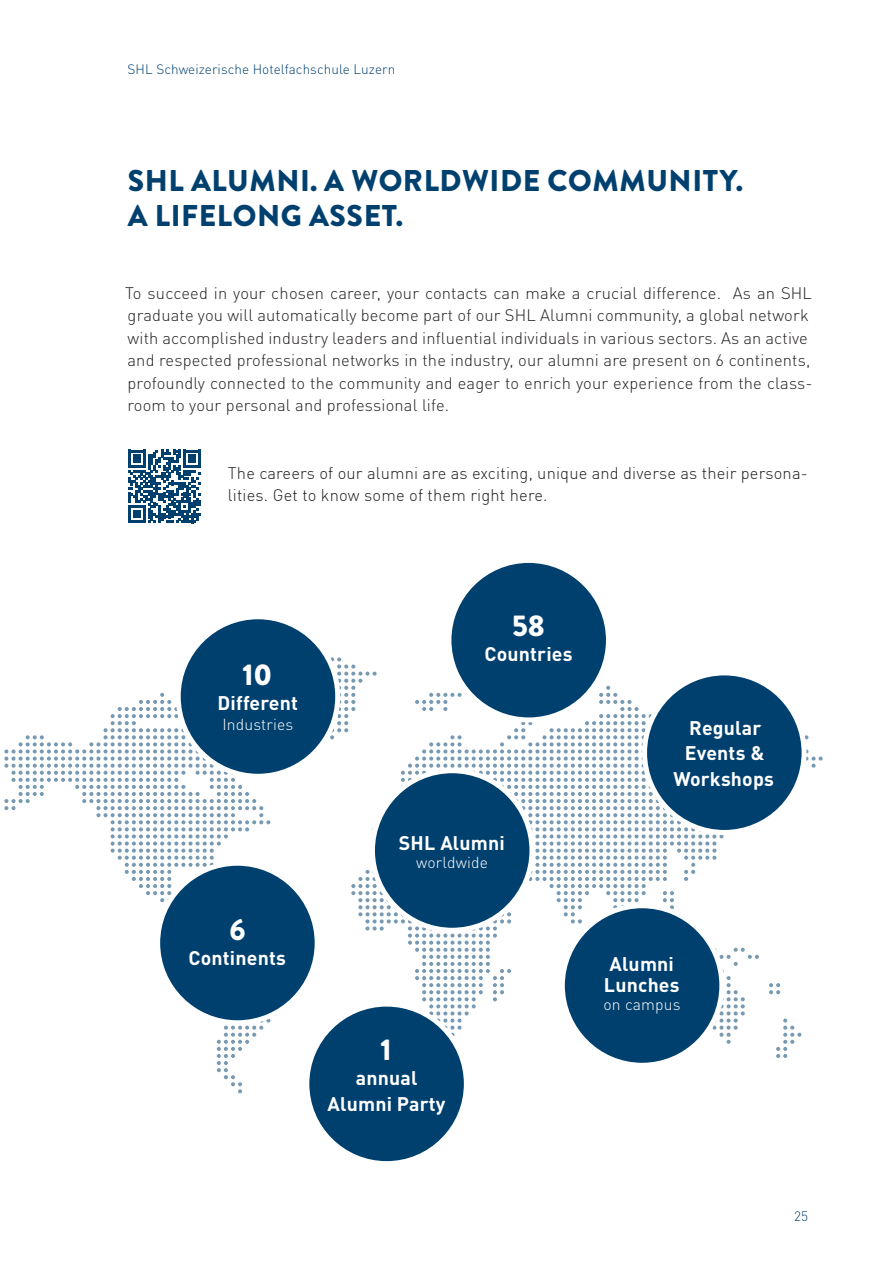
<style>
.page{position:relative;width:893px;height:1263px;background:#fff}
.page>*{position:absolute;margin:0;border:0;box-sizing:border-box;transform-origin:0 0}
.t1{font:900 30px/34.5px "Brandon Grotesque";letter-spacing:.02em;color:#00406f}
.t2{font:900 30px "Brandon Grotesque";color:#fff}
.t3{font:700 19.5px/25.5px "DIN Pro";letter-spacing:.01em;color:#fff;text-align:center}
.t4{font:300 16.5px/22.5px "DIN Pro";letter-spacing:.01em;color:#231f20}
.t5{font:300 16.5px/22.5px "DIN";letter-spacing:.01em;color:#231f20}
.t6{font:300 15.75px "DIN Pro";letter-spacing:.01em;color:#fff}
.t7{font:300 13.5px "DIN Pro";letter-spacing:.005em;color:#00406f}
</style>
<div class="page">
<svg style="left:4px;top:657px;width:819px;height:436px"></svg>
<div style="left:562px;top:906px;width:160px;height:159px;background:#00406f;border-radius:50%"></div>
<div style="left:560px;top:903px;width:164px;height:165px;border:5px solid #fff;border-radius:50%"></div>
<div style="left:178px;top:617px;width:160px;height:159px;background:#00406f;border-radius:50%"></div>
<div style="left:176px;top:614px;width:164px;height:165px;border:5px solid #fff;border-radius:50%"></div>
<div style="left:449px;top:560px;width:159px;height:160px;background:#00406f;border-radius:50%"></div>
<div style="left:446px;top:558px;width:165px;height:164px;border:5px solid #fff;border-radius:50%"></div>
<div style="left:158px;top:863px;width:159px;height:160px;background:#00406f;border-radius:50%"></div>
<div style="left:155px;top:861px;width:165px;height:164px;border:5px solid #fff;border-radius:50%"></div>
<div style="left:645px;top:673px;width:159px;height:159px;background:#00406f;border-radius:50%"></div>
<div style="left:642px;top:670px;width:164px;height:165px;border:5px solid #fff;border-radius:50%"></div>
<div style="left:307px;top:1004px;width:159px;height:159px;background:#00406f;border-radius:50%"></div>
<div style="left:304px;top:1002px;width:165px;height:164px;border:5px solid #fff;border-radius:50%"></div>
<div style="left:372px;top:771px;width:160px;height:159px;background:#00406f;border-radius:50%"></div>
<div style="left:370px;top:768px;width:164px;height:165px;border:5px solid #fff;border-radius:50%"></div>
<svg style="left:128px;top:450px;width:73px;height:73px"></svg>
<p class="t7" style="left:128px;top:59px;width:269px">SHL Schweizerische Hotelfachschule Luzern</p>
<h1 class="t1" style="left:128px;top:164px;width:617px">SHL ALUMNI. A WORLDWIDE COMMUNITY.<br>A LIFELONG ASSET.</h1>
<p class="t4" style="left:125px;top:280px;width:689px">To succeed in your chosen career, your contacts can make a crucial difference. As an SHL graduate you will automatically become part of our SHL Alumni community, a global network with accomplished industry leaders and influential individuals in various sectors. As an active and respected professional networks in the industry, our alumni are present on 6 continents, profoundly connected to the community and eager to enrich your experience from the class&shy;room to your personal and professional life.</p>
<p class="t5" style="left:228px;top:462px;width:581px">The careers of our alumni are as exciting, unique and diverse as their persona&shy;lities. Get to know some of them right here.</p>
<h1 class="t2" style="left:242px;top:653px;width:31px">10</h1>
<p class="t3" style="left:218px;top:689px;width:82px">Different</p>
<p class="t6" style="left:222px;top:712px;width:72px">Industries</p>
<h1 class="t2" style="left:512px;top:604px;width:34px">58</h1>
<p class="t3" style="left:484px;top:641px;width:90px">Countries</p>
<h1 class="t2" style="left:229px;top:908px;width:18px">6</h1>
<p class="t3" style="left:188px;top:945px;width:99px">Continents</p>
<p class="t3" style="left:399px;top:830px;width:107px">SHL Alumni</p>
<p class="t6" style="left:416px;top:850px;width:73px">worldwide</p>
<h1 class="t2" style="left:380px;top:1028px;width:13px">1</h1>
<p class="t3" style="left:327px;top:1064px;width:120px">annual<br>Alumni Party</p>
<p class="t3" style="left:673px;top:714px;width:102px">Regular<br>Events &amp;<br>Workshops</p>
<p class="t3" style="left:604px;top:952px;width:77px;line-height:21px;text-align:left">Alumni<br>Lunches</p>
<p class="t6" style="left:603px;top:992px;width:79px">on campus</p>
<p class="t7" style="left:794px;top:1206px;width:15px">25</p>
</div>
